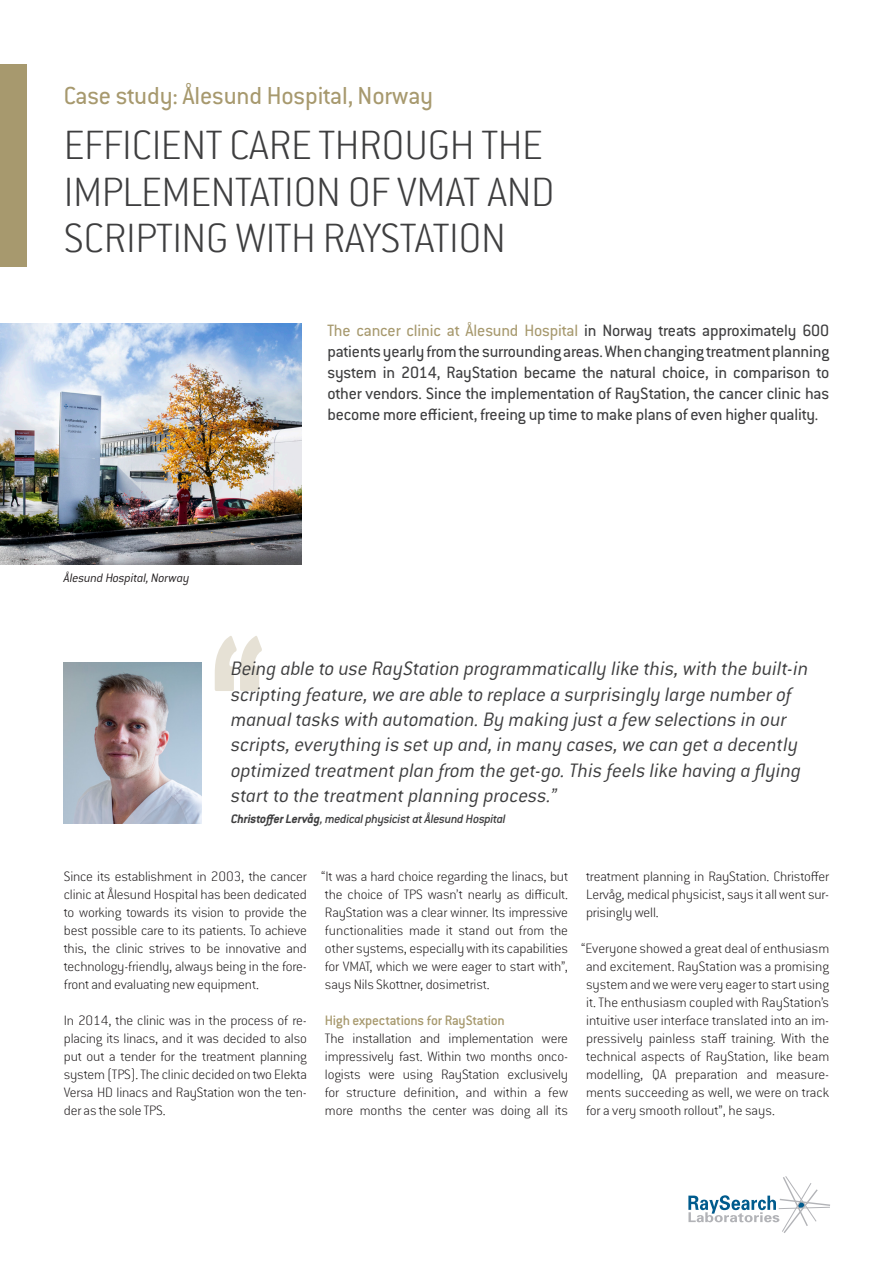
<style>
.page{position:relative;width:893px;height:1263px;background:#fff}
.page>*{position:absolute;margin:0;border:0;box-sizing:border-box;transform-origin:0 0}
.Heading_1{font:200 45px/46.5px "Conduit ITC Pro";letter-spacing:-.01em;color:#3e3e3f}
.Heading_Case_study{font:27px "Conduit ITC Pro";letter-spacing:-.005em;color:#a7996e}
.Citat{font:italic 300 21.45px/25.3px "Conduit ITC Pro";letter-spacing:-.005em;color:#3e3e3f}
.Ingress{font:18px/21px "Conduit ITC Pro";letter-spacing:-.01em;color:#3e3e3f;text-align:justify}
.Heading_3{font:200 15px/18px "Conduit ITC Pro";letter-spacing:-.01em;color:#231f20;text-align:justify}
.Bröd{font:200 15px/18px "Conduit ITC Pro";letter-spacing:-.01em;color:#231f20;text-align:justify}
.Heading_3-2{font:500 15px "Conduit ITC Pro";letter-spacing:-.015em;color:#a7996e}
.Citat-2{font:italic 500 13.5px "Conduit ITC Pro";letter-spacing:-.02em;color:#3e3e3f}
.Bildtext_förstasidan{font:italic 300 13.5px "Conduit ITC Pro";letter-spacing:-.01em;color:#231f20}
.s1{color:#a7996e}
.s2{font-weight:700}
</style>
<div class="page">
<svg style="left:688px;top:1176px;width:142px;height:57px"></svg>
<div style="left:0;top:64px;width:26px;height:202px;background:#a7996e"></div>
<img style="left:0;top:323px;width:302px;height:241px">
<img style="left:64px;top:662px;width:137px;height:161px">
<svg style="left:215px;top:636px;width:47px;height:55px"></svg>
<p class="Heading_Case_study" style="left:64px;top:81px;width:371px">Case study: Ålesund Hospital, Norway</p>
<p class="Heading_1" style="left:64px;top:122px;width:493px">EFFICIENT CARE THROUGH THE<br>IMPLEMENTATION OF VMAT AND<br>SCRIPTING WITH RAYSTATION</p>
<p class="Ingress" style="left:327px;top:320px;width:503px"><span class="s1">The cancer clinic at Ålesund Hospital</span> in Norway treats approximately 600 patients yearly from the surrounding areas. When changing treatment planning system in 2014, RayStation became the natural choice, in comparison to other vendors. Since the implementation of RayStation, the cancer clinic has become more efficient, freeing up time to make plans of even higher quality.</p>
<p class="Bildtext_förstasidan" style="left:64px;top:571px;width:127px">Ålesund Hospital, Norway</p>
<p class="Citat" style="left:231px;top:656px;width:579px">Being able to use RayStation programmatically like this, with the built-in scripting feature, we are able to replace a surprisingly large number of manual tasks with automation. By making just a few selections in our scripts, everything is set up and, in many cases, we can get a decently optimized treatment plan from the get-go. This feels like having a flying start to the treatment planning process.”</p>
<p class="Citat-2" style="left:231px;top:811px;width:276px"><span class="s2">Christoffer Lervåg</span>, medical physicist at Ålesund Hospital</p>
<p class="Heading_3" style="left:64px;top:868px;width:245px">Since its establishment in 2003, the cancer clinic at Ålesund Hospital has been dedicated to working towards its vision to provide the best possible care to its patients. To achieve this, the clinic strives to be innovative and technology-friendly, always being in the fore&shy;front and evaluating new equipment.</p>
<p class="Heading_3" style="left:64px;top:1012px;width:245px">In 2014, the clinic was in the process of re&shy;placing its linacs, and it was decided to also put out a tender for the treatment planning system (TPS). The clinic decided on two Elekta Versa HD linacs and RayStation won the ten&shy;der as the sole TPS.</p>
<p class="Heading_3" style="left:321px;top:868px;width:248px">“It was a hard choice regarding the linacs, but the choice of TPS wasn’t nearly as difficult.<br>RayStation was a clear winner. Its impressive functionalities made it stand out from the other systems, especially with its capabilities for VMAT, which we were eager to start with”, says Nils Skottner, dosimetrist.</p>
<p class="Heading_3-2" style="left:325px;top:1012px;width:181px">High expectations for RayStation</p>
<p class="Bröd" style="left:325px;top:1030px;width:245px">The installation and implementation were impressively fast. Within two months onco&shy;logists were using RayStation exclusively for structure definition, and within a few more months the center was doing all its</p>
<p class="Bröd" style="left:586px;top:868px;width:245px">treatment planning in RayStation. Christoffer Lervåg, medical physicist, says it all went sur&shy;prisingly well.</p>
<p class="Heading_3" style="left:586px;top:940px;width:245px;text-indent:-5px">“Everyone showed a great deal of enthusiasm and excitement. RayStation was a promising system and we were very eager to start using it. The enthusiasm coupled with RayStation’s intuitive user interface translated into an im&shy;pressively painless staff training. With the technical aspects of RayStation, like beam modelling, QA preparation and measure&shy;ments succeeding as well, we were on track for a very smooth rollout”, he says.</p>
</div>
